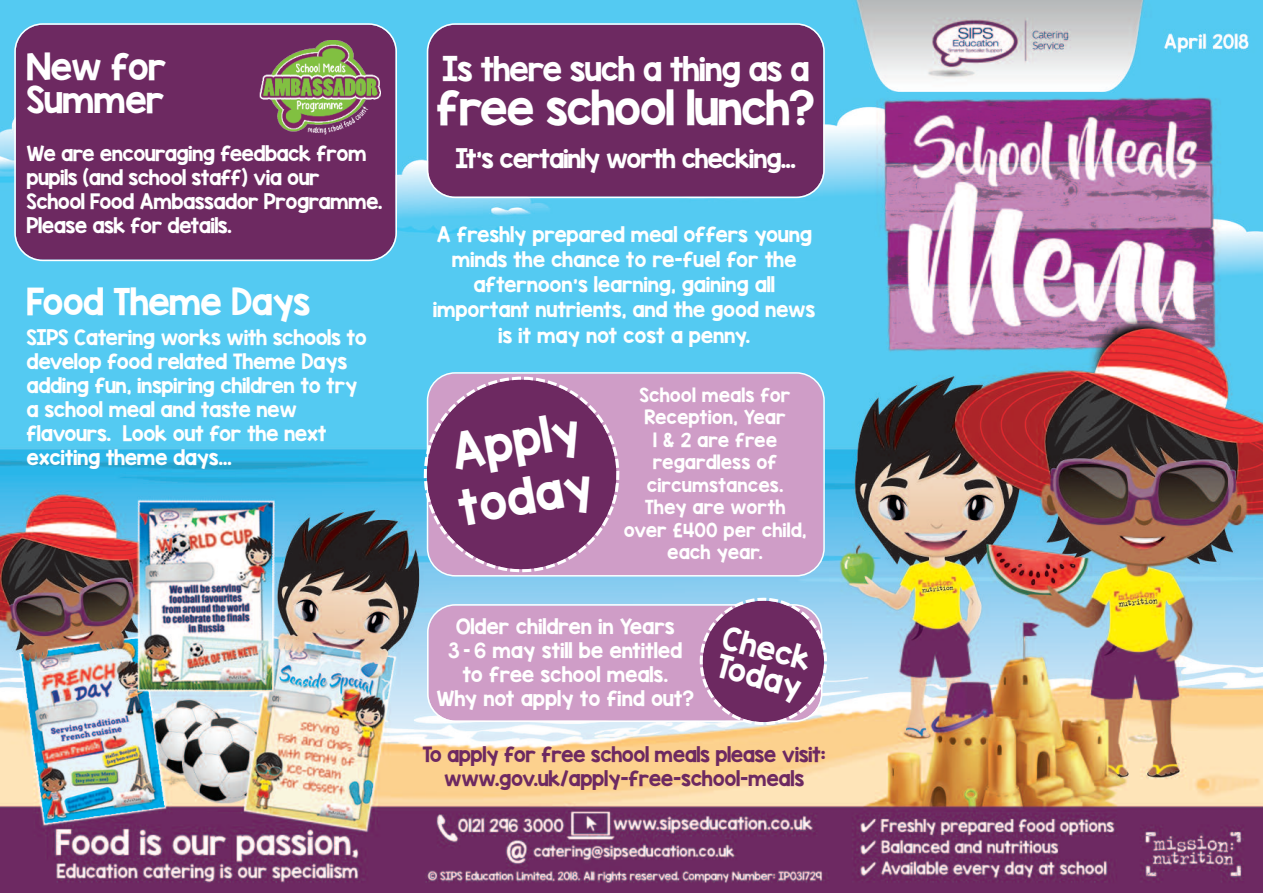
<style>
.page{position:relative;width:1263px;height:893px;background:#fff}
.page>*{position:absolute;margin:0;border:0;box-sizing:border-box;transform-origin:0 0}
.t1{font:42px/56.6px "KG Blank Space Solid";color:#fff}
.t2{font:40.5px "KG Blank Space Solid";letter-spacing:-.04em;color:#fff}
.t3{font:31.5px/33px "KG Blank Space Solid";letter-spacing:-.035em;color:#fff}
.t4{font:28.5px "KG Blank Space Solid";letter-spacing:-.045em;color:#fff}
.t5{font:27.3px/29px "KG Blank Space Solid";color:#fff}
.t6{font:22.5px "KG Blank Space Solid";letter-spacing:-.055em;color:#fff}
.t7{font:18px/24px "KG Blank Space Solid";letter-spacing:-.025em;color:#fff}
.t8{font:18px/23.7px "KG Blank Space Solid";letter-spacing:-.03em;color:#6d2961;text-align:center}
.t9{font:16.5px/22.5px "KG Blank Space Solid";color:#fff;text-align:center}
</style>
<div class="page">
<img style="left:0;top:0;width:1263px;height:893px">
<div style="left:14px;top:23px;width:383px;height:238px;background:#6d2961"></div>
<div style="left:427px;top:23px;width:398px;height:175px;background:#6d2961"></div>
<div style="left:624px;top:372px;width:201px;height:205px;background:#cf9dc7"></div>
<img style="left:260px;top:40px;width:121px;height:95px">
<svg style="left:419px;top:372px;width:205px;height:205px;background:#885687"></svg>
<div style="left:427px;top:604px;width:269px;height:118px;background:#cf9dc7"></div>
<svg style="left:696px;top:594px;width:135px;height:135px;background:#90648e"></svg>
<h3 class="t3" style="left:27px;top:52px;width:141px">New for<br>Summer</h3>
<p class="t7" style="left:27px;top:142px;width:358px">We are encouraging feedback from pupils (and school staff) via our<br>School Food Ambassador Programme.<br>Please ask for details.</p>
<h3 class="t3" style="left:27px;top:287px;width:286px">Food Theme Days</h3>
<p class="t7" style="left:27px;top:327px;width:342px">SIPS Catering works with schools to develop food related Theme Days adding fun, inspiring children to try a school meal and taste new flavours. Look out for the next exciting theme days...</p>
<h3 class="t4" style="left:442px;top:55px;width:369px">Is there such a thing as a</h3>
<h2 class="t2" style="left:436px;top:87px;width:381px">free school lunch?</h2>
<p class="t6" style="left:455px;top:147px;width:342px">It’s certainly worth checking...</p>
<p class="t7" style="left:433px;top:223px;width:384px;line-height:25.2px;text-align:center">A freshly prepared meal offers young minds the chance to re-fuel for the afternoon’s learning, gaining all important nutrients, and the good news is it may not cost a penny.</p>
<h1 class="t1" style="left:445px;top:428px;width:137px;rotate:-10deg">Apply today</h1>
<p class="t9" style="left:624px;top:385px;width:184px">School meals for<br>Reception, Year<br>1 &amp; 2 are free regardless of circumstances.<br>They are worth over £400 per child, each year.</p>
<p class="t7" style="left:436px;top:615px;width:259px;text-align:center">Older children in Years<br>3 – 6 may still be entitled to free school meals.<br>Why not apply to find out?</p>
<p class="t8" style="left:423px;top:744px;width:405px">To apply for free school meals please visit: www.gov.uk/apply-free-school-meals</p>
<h3 class="t5" style="left:726px;top:625px;width:92px;rotate:15deg">Check<br>Today</h3>
</div>
